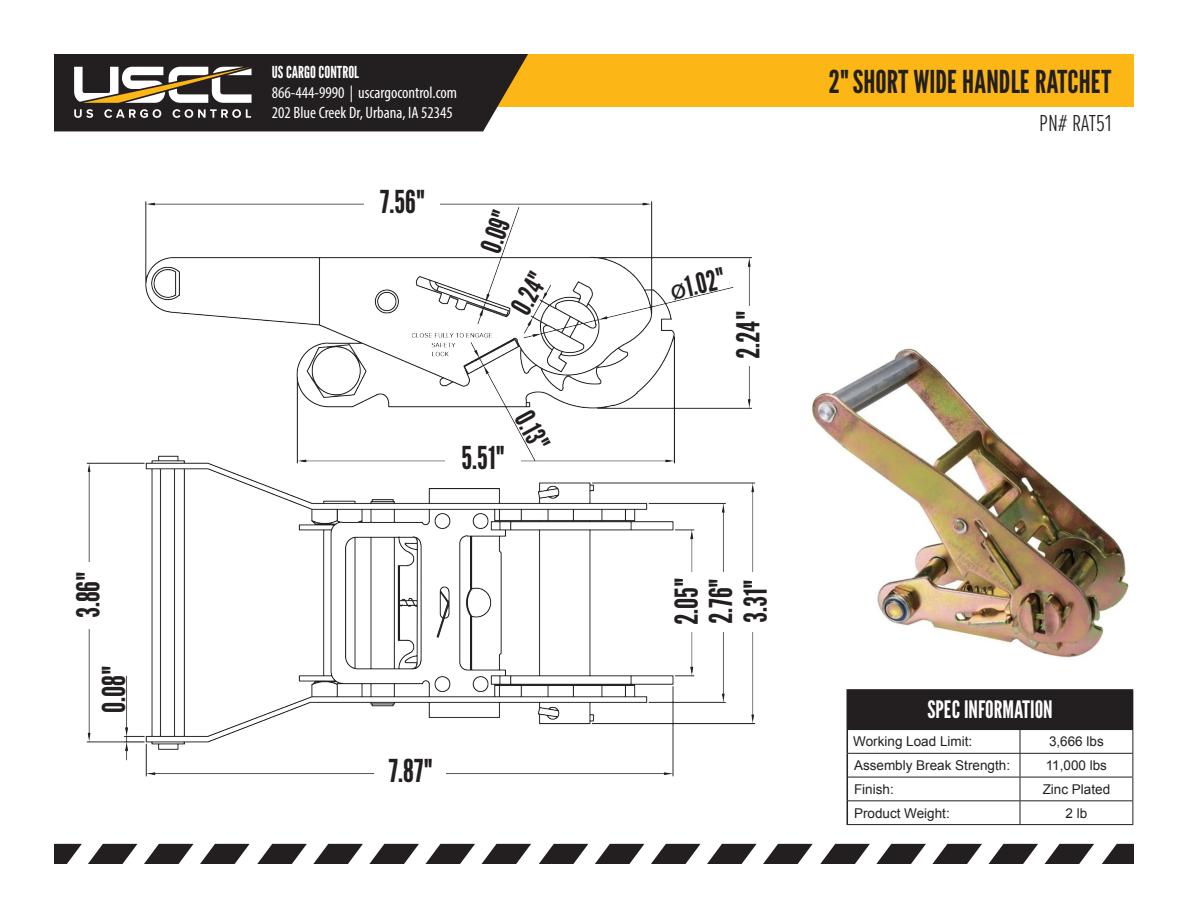
<style>
.page{position:relative;width:1188px;height:918px;background:#fff}
.page>*{position:absolute;margin:0;border:0;box-sizing:border-box;transform-origin:0 0}
.t1{font:31.5px/34.5px "League Gothic";color:#231f20;text-align:justify}
.t2{font:28.5px "League Gothic";color:#231f20}
.t3{font:24px "League Gothic";color:#fff}
.t4{font:300 24px "Proxima Nova Ex Cn";color:#231f20}
.t5{font:condensed 16.5px/19.8px "Myriad Pro";color:#fff}
.t6{font:16.5px "League Gothic";color:#fff}
.t7{font:13.5px "Arial";color:#231f20}
.s1{font-family:"Myriad Pro"}
</style>
<div class="page">
<div style="left:460px;top:54px;width:674px;height:53px;background:#fcb615"></div>
<svg style="left:54px;top:54px;width:474px;height:77px;background:#443e39"></svg>
<svg style="left:54px;top:844px;width:28px;height:20px"></svg>
<svg style="left:88px;top:844px;width:49px;height:20px"></svg>
<svg style="left:257px;top:844px;width:50px;height:20px"></svg>
<svg style="left:539px;top:844px;width:49px;height:20px"></svg>
<svg style="left:820px;top:844px;width:50px;height:20px"></svg>
<svg style="left:1102px;top:844px;width:32px;height:20px"></svg>
<svg style="left:144px;top:844px;width:50px;height:20px"></svg>
<svg style="left:425px;top:844px;width:50px;height:20px"></svg>
<svg style="left:707px;top:844px;width:50px;height:20px"></svg>
<svg style="left:988px;top:844px;width:50px;height:20px"></svg>
<svg style="left:313px;top:844px;width:50px;height:20px"></svg>
<svg style="left:595px;top:844px;width:49px;height:20px"></svg>
<svg style="left:876px;top:844px;width:50px;height:20px"></svg>
<svg style="left:200px;top:844px;width:50px;height:20px"></svg>
<svg style="left:482px;top:844px;width:49px;height:20px"></svg>
<svg style="left:763px;top:844px;width:50px;height:20px"></svg>
<svg style="left:1045px;top:844px;width:49px;height:20px"></svg>
<svg style="left:369px;top:844px;width:50px;height:20px"></svg>
<svg style="left:651px;top:844px;width:50px;height:20px"></svg>
<svg style="left:932px;top:844px;width:50px;height:20px"></svg>
<img style="left:86px;top:201px;width:670px;height:576px">
<div style="left:847px;top:690px;width:286px;height:40px;background:#231f20"></div>
<hr style="left:848px;top:753px;width:172px;height:1px;background:#231f20">
<hr style="left:1020px;top:753px;width:113px;height:1px;background:#231f20">
<hr style="left:848px;top:777px;width:172px;height:1px;background:#231f20">
<hr style="left:1020px;top:777px;width:113px;height:1px;background:#231f20">
<hr style="left:848px;top:800px;width:172px;height:1px;background:#231f20">
<hr style="left:1020px;top:800px;width:113px;height:1px;background:#231f20">
<svg style="left:1020px;top:730px;width:1px;height:94px"></svg>
<hr style="left:847px;top:689px;width:173px;height:2px;background:#231f20">
<hr style="left:1020px;top:689px;width:113px;height:2px;background:#231f20">
<svg style="left:847px;top:730px;width:1px;height:94px"></svg>
<svg style="left:1132px;top:730px;width:1px;height:94px"></svg>
<hr style="left:847px;top:824px;width:173px;height:1px;background:#231f20">
<hr style="left:1020px;top:824px;width:113px;height:1px;background:#231f20">
<div style="left:374px;top:751px;width:72px;height:31px;background:#fff"></div>
<div style="left:364px;top:182px;width:76px;height:31px;background:#fff"></div>
<div style="left:445px;top:438px;width:75px;height:31px;background:#fff"></div>
<svg style="left:473px;top:207px;width:40px;height:48px"></svg>
<svg style="left:513px;top:404px;width:44px;height:50px"></svg>
<svg style="left:504px;top:266px;width:45px;height:51px"></svg>
<svg style="left:662px;top:260px;width:69px;height:41px"></svg>
<div style="left:69px;top:562px;width:31px;height:67px;background:#fff"></div>
<div style="left:95px;top:657px;width:30px;height:67px;background:#fff"></div>
<div style="left:729px;top:306px;width:31px;height:60px;background:#fff"></div>
<div style="left:667px;top:572px;width:31px;height:60px;background:#fff"></div>
<div style="left:702px;top:572px;width:30px;height:60px;background:#fff"></div>
<div style="left:736px;top:572px;width:31px;height:60px;background:#fff"></div>
<img style="left:812px;top:348px;width:317px;height:310px">
<h1 class="t1" style="left:70px;top:618px;width:47px;rotate:-90deg">3.86"</h1>
<h1 class="t1" style="left:95px;top:713px;width:48px;rotate:-90deg">0.08"</h1>
<p class="t6" style="left:272px;top:61px;width:89px">US CARGO CONTROL</p>
<p class="t5" style="left:272px;top:82px;width:187px">866-444-9990 | uscargocontrol.com<br>202 Blue Creek Dr, Urbana, IA 52345</p>
<h1 class="t1" style="left:380px;top:183px;width:46px">7.56"</h1>
<h2 class="t2" style="left:471px;top:245px;width:43px;rotate:-71deg">0.09"</h2>
<h2 class="t2" style="left:502px;top:302px;width:44px;rotate:-61deg">0.24"</h2>
<h2 class="t2" style="left:666px;top:271px;width:56px;rotate:-13deg"><span class="s1">ø</span>1.02"</h2>
<h1 class="t1" style="left:730px;top:359px;width:49px;rotate:-90deg">2.24"</h1>
<h1 class="t1" style="left:462px;top:439px;width:44px">5.51"</h1>
<h2 class="t2" style="left:540px;top:404px;width:40px;rotate:62deg">0.13"</h2>
<h1 class="t1" style="left:389px;top:752px;width:45px">7.87"</h1>
<h1 class="t1" style="left:668px;top:625px;width:48px;rotate:-90deg">2.05" 2.76" 3.31"</h1>
<h1 class="t1" style="left:828px;top:63px;width:285px">2" SHORT WIDE HANDLE RATCHET</h1>
<h3 class="t4" style="left:1039px;top:106px;width:74px">PN# RAT51</h3>
<h3 class="t3" style="left:927px;top:693px;width:127px">SPEC INFORMATION</h3>
<p class="t7" style="left:853px;top:733px;width:121px">Working Load Limit:</p>
<p class="t7" style="left:1049px;top:733px;width:56px">3,666 lbs</p>
<p class="t7" style="left:854px;top:757px;width:158px">Assembly Break Strength:</p>
<p class="t7" style="left:1046px;top:757px;width:63px">11,000 lbs</p>
<p class="t7" style="left:854px;top:780px;width:41px">Finish:</p>
<p class="t7" style="left:1043px;top:780px;width:69px">Zinc Plated</p>
<p class="t7" style="left:854px;top:804px;width:97px">Product Weight:</p>
<p class="t7" style="left:1066px;top:804px;width:23px">2 lb</p>
</div>
